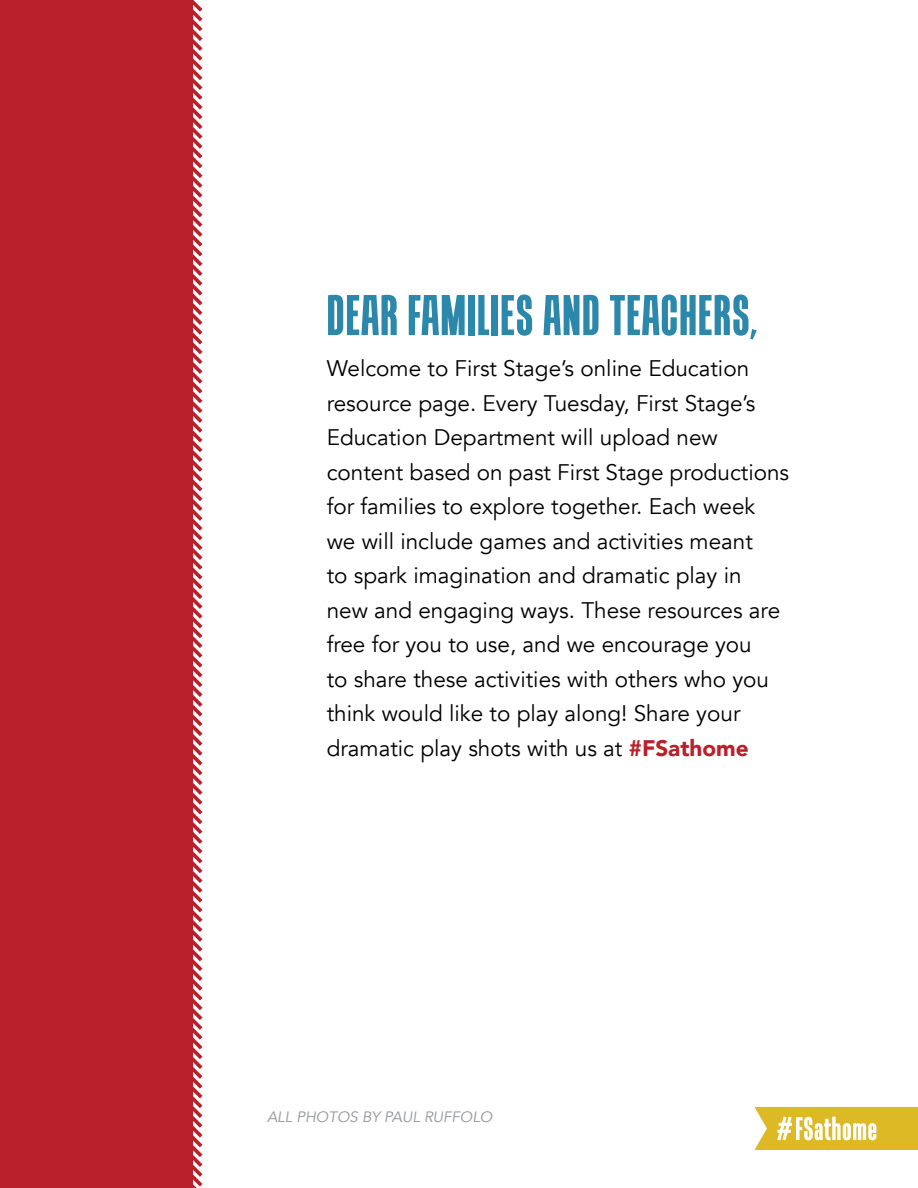
<style>
.page{position:relative;width:918px;height:1188px;background:#fff}
.page>*{position:absolute;margin:0;border:0;box-sizing:border-box;transform-origin:0 0}
.t1{font:700 52.5px "Tandelle Rg";letter-spacing:.02em;color:#2b88aa}
.t2{font:22.5px/34.5px "Avenir";color:#000}
.t3{font:italic 15px "Avenir";color:#939598}
.s1{font-weight:900;color:#ba202a}
</style>
<div class="page">
<svg style="left:754px;top:1107px;width:164px;height:43px"></svg>
<svg style="left:193px;top:0;width:10px;height:1188px"></svg>
<div style="left:0;top:0;width:193px;height:1188px;background:#ba202b"></div>
<h1 class="t1" style="left:327px;top:283px;width:432px">DEAR FAMILIES AND TEACHERS,</h1>
<p class="t2" style="left:327px;top:352px;width:464px">Welcome to First Stage’s online Education resource page. Every Tuesday, First Stage’s Education Department will upload new content based on past First Stage productions for families to explore together. Each week we will include games and activities meant<br>to spark imagination and dramatic play in<br>new and engaging ways. These resources are free for you to use, and we encourage you<br>to share these activities with others who you think would like to play along! Share your dramatic play shots with us at <span class="s1">#FSathome</span></p>
<p class="t3" style="left:267px;top:1108px;width:227px">ALL PHOTOS BY PAUL RUFFOLO</p>
</div>
